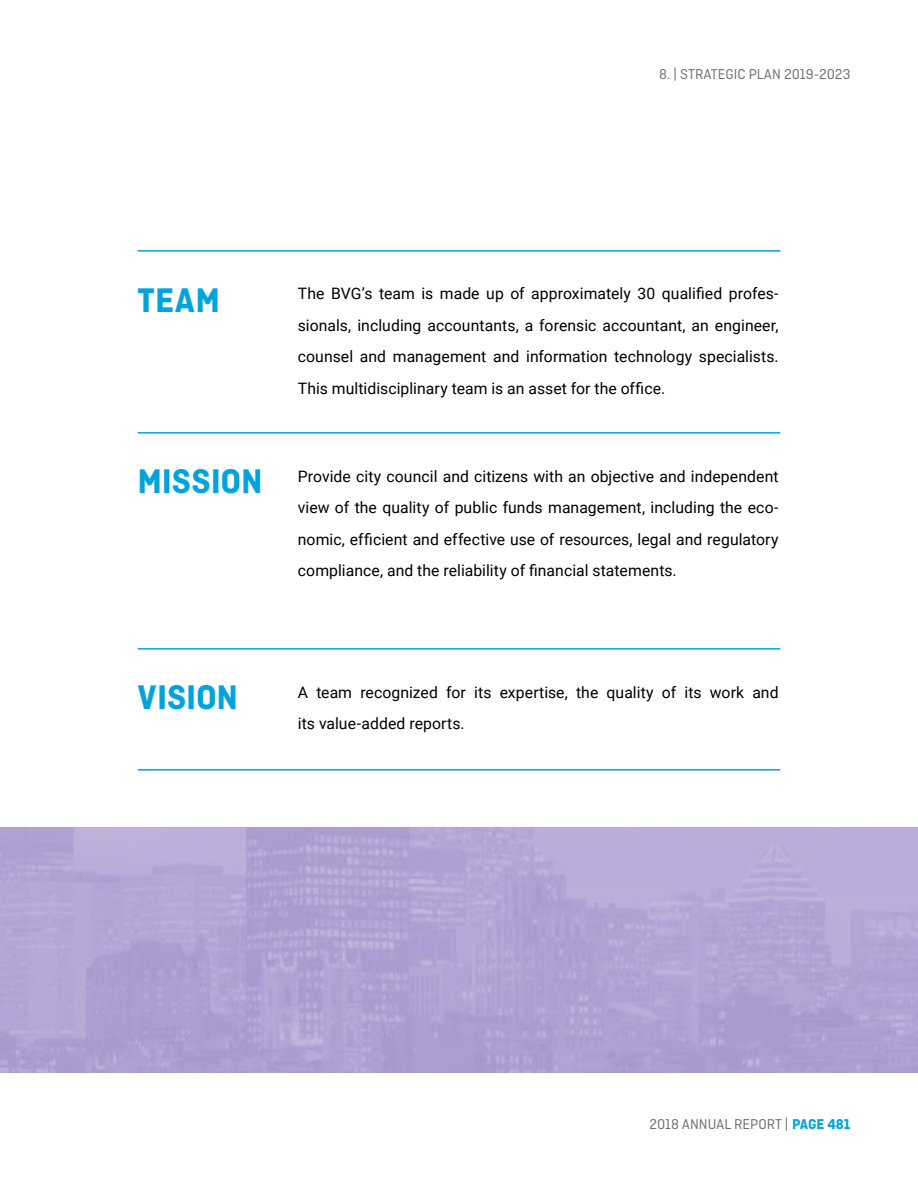
<style>
.page{position:relative;width:918px;height:1188px;background:#fff}
.page>*{position:absolute;margin:0;border:0;box-sizing:border-box;transform-origin:0 0}
.t1{font:700 36px "Ciutadella";letter-spacing:-.005em;color:#00a4da}
.t2{font:15.75px/31.5px "Roboto";letter-spacing:.005em;color:#000;text-align:justify}
.t3{font:15px "Ciutadella";color:#706f6f}
.s1{font-weight:700;color:#00a4da}
</style>
<div class="page">
<hr style="left:138px;top:648px;width:642px;height:2px;background:#00a4da">
<hr style="left:138px;top:769px;width:642px;height:2px;background:#00a4da">
<hr style="left:138px;top:250px;width:642px;height:2px;background:#00a4da">
<hr style="left:138px;top:432px;width:642px;height:2px;background:#00a4da">
<p class="t3" style="left:659px;top:66px;width:193px">8. | STRATEGIC PLAN 2019-2023</p>
<h1 class="t1" style="left:138px;top:280px;width:84px">TEAM</h1>
<p class="t2" style="left:298px;top:277px;width:482px">The BVG’s team is made up of approximately 30 qualified profes&shy;sionals, including accountants, a forensic accountant, an engineer, counsel and management and information technology specialists.<br>This multidisciplinary team is an asset for the office.</p>
<h1 class="t1" style="left:138px;top:461px;width:126px">MISSION</h1>
<p class="t2" style="left:298px;top:460px;width:482px">Provide city council and citizens with an objective and independent view of the quality of public funds management, including the eco&shy;nomic, efficient and effective use of resources, legal and regulatory compliance, and the reliability of financial statements.</p>
<h1 class="t1" style="left:138px;top:676px;width:102px">VISION</h1>
<p class="t2" style="left:298px;top:676px;width:482px">A team recognized for its expertise, the quality of its work and its value-added reports.</p>
<p class="t3" style="left:649px;top:1116px;width:203px">2018 ANNUAL REPORT | <span class="s1">PAGE 481</span></p>
</div>
